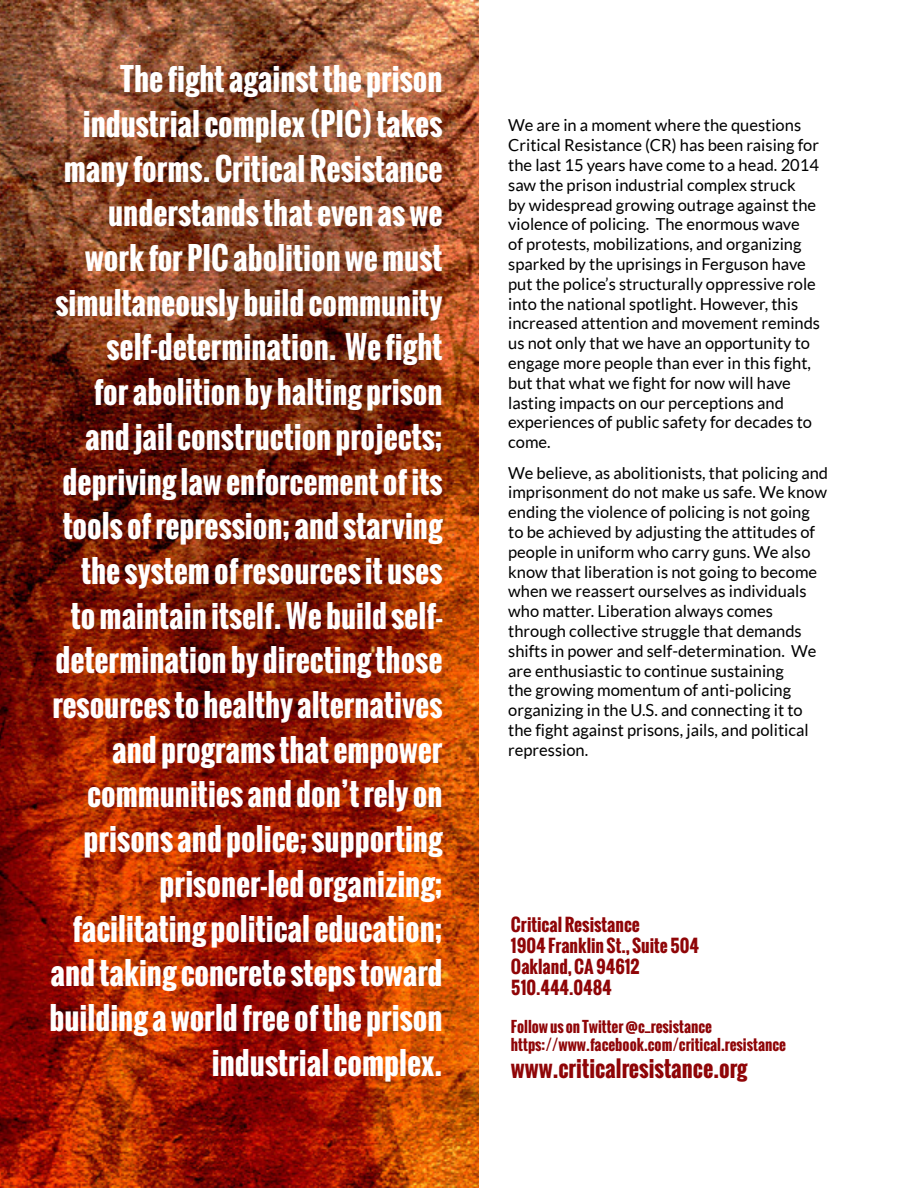
<style>
.page{position:relative;width:918px;height:1188px;background:#fff}
.page>*{position:absolute;margin:0;border:0;box-sizing:border-box;transform-origin:0 0}
.t1{font:700 30.75px/44.7px "Oswald";color:#fff;text-align:right}
.t2{font:700 22.35px "Oswald";color:#8f0507}
.t3{font:700 17.4px/20.9px "Oswald";color:#8f0507}
.t4{font:16.5px/19.8px "Lato";color:#000}
.t5{font:700 14.85px/17.9px "Oswald";color:#8f0507}
</style>
<div class="page">
<img style="left:0;top:0;width:478px;height:1188px">
<p class="t1" style="left:49px;top:57px;width:395px">The fight against the prison industrial complex (PIC) takes many forms. Critical Resistance understands that even as we work for PIC abolition we must simultaneously build community self-determination. We fight<br>for abolition by halting prison and jail construction projects; depriving law enforcement of its tools of repression; and starving the system of resources it uses to maintain itself. We build self&shy;determination by directing those resources to healthy alternatives and programs that empower communities and don’t rely on prisons and police; supporting prisoner-led organizing; facilitating political education; and taking concrete steps toward building a world free of the prison industrial complex.</p>
<p class="t4" style="left:508px;top:116px;width:313px">We are in a moment where the questions Critical Resistance (CR) has been raising for the last 15 years have come to a head. 2014 saw the prison industrial complex struck<br>by widespread growing outrage against the violence of policing. The enormous wave<br>of protests, mobilizations, and organizing sparked by the uprisings in Ferguson have put the police’s structurally oppressive role into the national spotlight. However, this increased attention and movement reminds us not only that we have an opportunity to engage more people than ever in this fight, but that what we fight for now will have lasting impacts on our perceptions and experiences of public safety for decades to come.</p>
<p class="t4" style="left:508px;top:463px;width:321px">We believe, as abolitionists, that policing and imprisonment do not make us safe. We know ending the violence of policing is not going to be achieved by adjusting the attitudes of people in uniform who carry guns. We also know that liberation is not going to become when we reassert ourselves as individuals who matter. Liberation always comes through collective struggle that demands shifts in power and self-determination. We are enthusiastic to continue sustaining<br>the growing momentum of anti-policing organizing in the U.S. and connecting it to the fight against prisons, jails, and political repression.</p>
<p class="t3" style="left:511px;top:914px;width:190px">Critical Resistance<br>1904 Franklin St., Suite 504<br>Oakland, CA 94612<br>510.444.0484</p>
<p class="t5" style="left:511px;top:1018px;width:277px">Follow us on Twitter @c_resistance https://www.facebook.com/critical.resistance</p>
<h2 class="t2" style="left:511px;top:1052px;width:238px">www.criticalresistance.org</h2>
</div>
